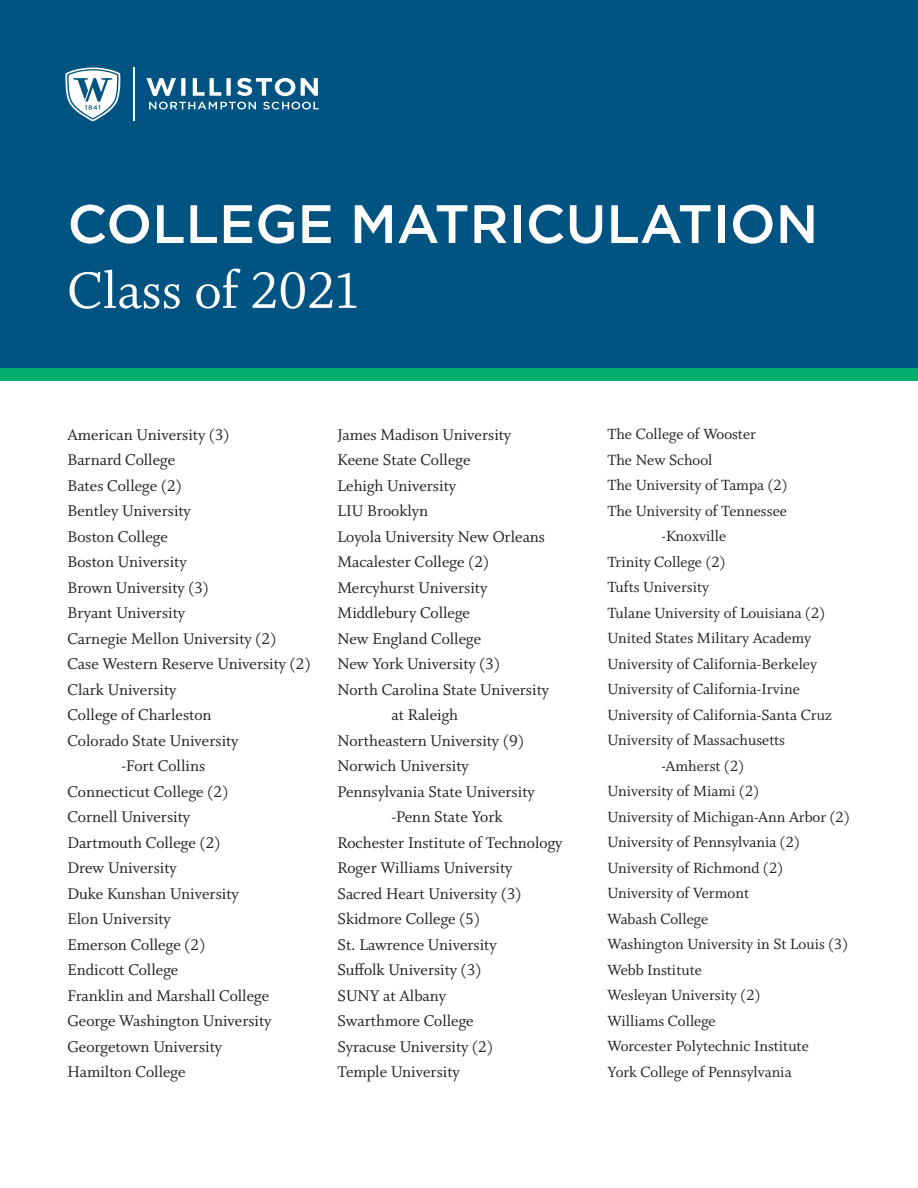
<style>
.page{position:relative;width:918px;height:1188px;background:#fff}
.page>*{position:absolute;margin:0;border:0;box-sizing:border-box;transform-origin:0 0}
.t1{font:57px "Whitman Roman LF";color:#fff}
.t2{font:500 54px "Gotham";color:#fff}
.t3{font:17.25px/25.5px "Whitman Roman LF";color:#231f20}
.t4{font:16.5px/25.5px "Whitman Roman LF";color:#231f20;text-align:center}
</style>
<div class="page">
<div style="left:0;top:338px;width:918px;height:43px;background:#00ab6b"></div>
<div style="left:0;top:0;width:918px;height:367px;background:#015381"></div>
<svg style="left:149px;top:102px;width:170px;height:8px"></svg>
<hr style="left:134px;top:68px;width:1px;height:53px;background:#fff">
<svg style="left:147px;top:78px;width:171px;height:18px"></svg>
<svg style="left:65px;top:68px;width:56px;height:53px"></svg>
<p class="t2" style="left:68px;top:189px;width:752px">COLLEGE MATRICULATION</p>
<p class="t1" style="left:68px;top:259px;width:293px">Class of 2021</p>
<p class="t3" style="left:68px;top:422px;width:163px">American University (3)</p>
<p class="t3" style="left:68px;top:448px;width:109px">Barnard College</p>
<p class="t3" style="left:68px;top:473px;width:116px">Bates College (2)</p>
<p class="t3" style="left:68px;top:499px;width:125px">Bentley University</p>
<p class="t3" style="left:68px;top:524px;width:102px">Boston College</p>
<p class="t3" style="left:68px;top:550px;width:121px">Boston University</p>
<p class="t3" style="left:68px;top:575px;width:143px">Brown University (3)</p>
<p class="t3" style="left:68px;top:601px;width:119px">Bryant University</p>
<p class="t3" style="left:68px;top:626px;width:210px">Carnegie Mellon University (2)</p>
<p class="t3" style="left:68px;top:652px;width:244px">Case Western Reserve University (2)</p>
<p class="t3" style="left:68px;top:677px;width:111px">Clark University</p>
<p class="t3" style="left:68px;top:703px;width:146px">College of Charleston</p>
<p class="t3" style="left:121px;top:728px;width:119px;text-indent:-54px">Colorado State University -Fort Collins</p>
<p class="t3" style="left:68px;top:779px;width:162px">Connecticut College (2)</p>
<p class="t3" style="left:68px;top:805px;width:124px">Cornell University</p>
<p class="t3" style="left:68px;top:830px;width:154px">Dartmouth College (2)</p>
<p class="t3" style="left:68px;top:856px;width:111px">Drew University</p>
<p class="t3" style="left:68px;top:881px;width:173px">Duke Kunshan University</p>
<p class="t3" style="left:68px;top:907px;width:105px">Elon University</p>
<p class="t3" style="left:68px;top:932px;width:139px">Emerson College (2)</p>
<p class="t3" style="left:68px;top:958px;width:112px">Endicott College</p>
<p class="t3" style="left:68px;top:983px;width:203px">Franklin and Marshall College</p>
<p class="t3" style="left:68px;top:1009px;width:206px">George Washington University</p>
<p class="t3" style="left:68px;top:1034px;width:156px">Georgetown University</p>
<p class="t3" style="left:68px;top:1060px;width:120px">Hamilton College</p>
<p class="t3" style="left:338px;top:422px;width:175px">James Madison University</p>
<p class="t3" style="left:338px;top:448px;width:134px">Keene State College</p>
<p class="t3" style="left:338px;top:473px;width:120px">Lehigh University</p>
<p class="t3" style="left:338px;top:499px;width:92px">LIU Brooklyn</p>
<p class="t3" style="left:338px;top:524px;width:209px">Loyola University New Orleans</p>
<p class="t3" style="left:338px;top:550px;width:153px">Macalester College (2)</p>
<p class="t3" style="left:338px;top:575px;width:151px">Mercyhurst University</p>
<p class="t3" style="left:338px;top:601px;width:134px">Middlebury College</p>
<p class="t3" style="left:338px;top:626px;width:145px">New England College</p>
<p class="t3" style="left:338px;top:652px;width:164px">New York University (3)</p>
<p class="t3" style="left:391px;top:677px;width:159px;text-indent:-54px">North Carolina State University at Raleigh</p>
<p class="t3" style="left:338px;top:728px;width:188px">Northeastern University (9)</p>
<p class="t3" style="left:338px;top:754px;width:133px">Norwich University</p>
<p class="t3" style="left:391px;top:779px;width:145px;text-indent:-54px">Pennsylvania State University -Penn State York</p>
<p class="t3" style="left:338px;top:830px;width:227px">Rochester Institute of Technology</p>
<p class="t3" style="left:338px;top:856px;width:177px">Roger Williams University</p>
<p class="t3" style="left:338px;top:881px;width:185px">Sacred Heart University (3)</p>
<p class="t3" style="left:338px;top:907px;width:144px">Skidmore College (5)</p>
<p class="t3" style="left:338px;top:932px;width:161px">St. Lawrence University</p>
<p class="t3" style="left:338px;top:958px;width:145px">Suffolk University (3)</p>
<p class="t3" style="left:338px;top:983px;width:110px">SUNY at Albany</p>
<p class="t3" style="left:338px;top:1009px;width:138px">Swarthmore College</p>
<p class="t3" style="left:338px;top:1034px;width:157px">Syracuse University (2)</p>
<p class="t3" style="left:338px;top:1060px;width:124px">Temple University</p>
<p class="t4" style="left:608px;top:422px;width:150px">The College of Wooster</p>
<p class="t4" style="left:608px;top:447px;width:106px">The New School</p>
<p class="t4" style="left:608px;top:473px;width:181px">The University of Tampa (2)</p>
<p class="t4" style="left:608px;top:498px;width:181px">The University of Tennessee -Knoxville</p>
<p class="t4" style="left:608px;top:549px;width:119px">Trinity College (2)</p>
<p class="t4" style="left:608px;top:575px;width:103px">Tufts University</p>
<p class="t4" style="left:608px;top:600px;width:219px">Tulane University of Louisiana (2)</p>
<p class="t4" style="left:608px;top:626px;width:205px">United States Military Academy</p>
<p class="t4" style="left:608px;top:651px;width:211px">University of California-Berkeley</p>
<p class="t4" style="left:608px;top:677px;width:194px">University of California-Irvine</p>
<p class="t4" style="left:608px;top:702px;width:226px">University of California-Santa Cruz</p>
<p class="t4" style="left:662px;top:728px;width:125px;text-align:left;text-indent:-54px">University of Massachusetts -Amherst (2)</p>
<p class="t4" style="left:608px;top:779px;width:153px">University of Miami (2)</p>
<p class="t4" style="left:608px;top:804px;width:244px">University of Michigan-Ann Arbor (2)</p>
<p class="t4" style="left:608px;top:830px;width:194px">University of Pennsylvania (2)</p>
<p class="t4" style="left:608px;top:855px;width:177px">University of Richmond (2)</p>
<p class="t4" style="left:608px;top:881px;width:143px">University of Vermont</p>
<p class="t4" style="left:608px;top:906px;width:102px">Wabash College</p>
<p class="t4" style="left:608px;top:932px;width:242px">Washington University in St Louis (3)</p>
<p class="t4" style="left:608px;top:957px;width:96px">Webb Institute</p>
<p class="t4" style="left:608px;top:983px;width:154px">Wesleyan University (2)</p>
<p class="t4" style="left:608px;top:1008px;width:110px">Williams College</p>
<p class="t4" style="left:608px;top:1034px;width:203px">Worcester Polytechnic Institute</p>
<p class="t4" style="left:608px;top:1059px;width:186px">York College of Pennsylvania</p>
</div>
